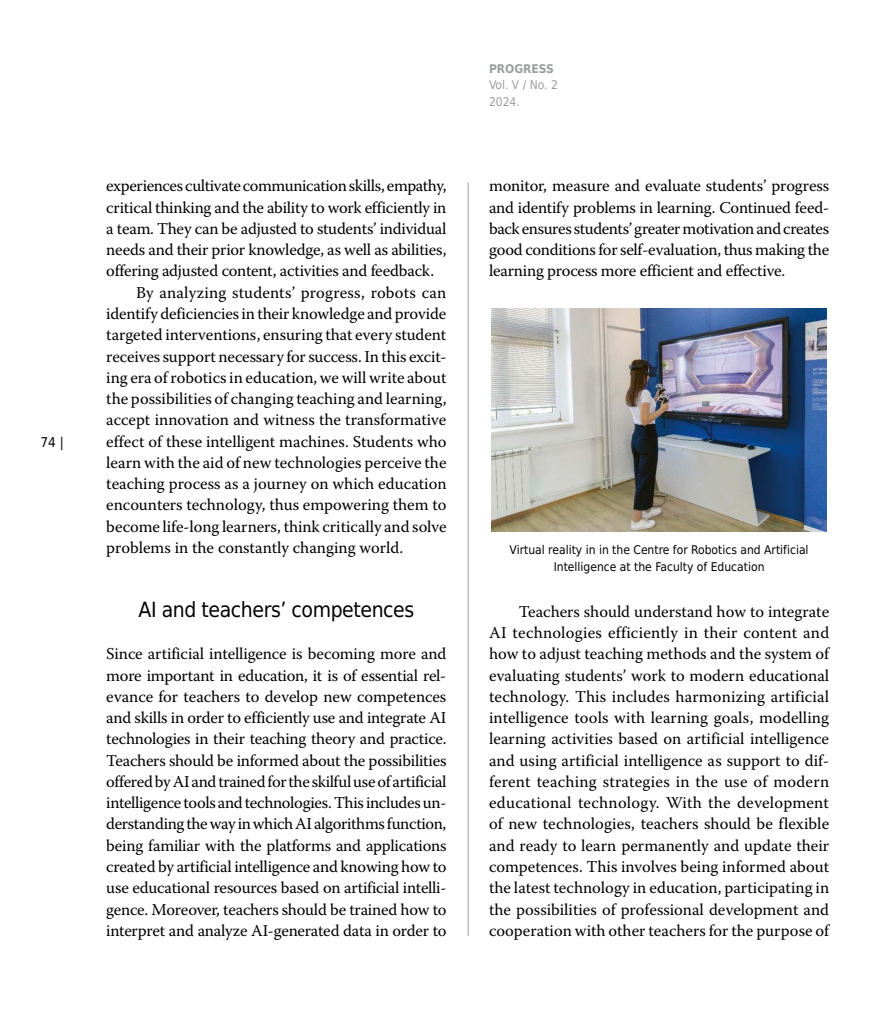
<style>
.page{position:relative;width:893px;height:1021px;background:#fff}
.page>*{position:absolute;margin:0;border:0;box-sizing:border-box;transform-origin:0 0}
.t1{font:21px "DejaVu Sans Condensed";letter-spacing:-.02em;color:#000}
.t2{font:16.5px/21.3px "Warnock Pro";letter-spacing:-.005em;color:#000;text-align:justify}
.t3{font:16.5px "Warnock Pro";letter-spacing:-.025em;color:#000}
.t4{font:13.5px "DejaVu Sans Condensed";color:#000}
.t5{font:12px/16.5px "DejaVu Sans Condensed";color:#000;text-align:center}
.t6{font:12px/16.5px "DejaVu Sans Condensed";color:#9d9e9e}
.t7{font:700 12px "DejaVu Sans Condensed";color:#9d9e9e}
</style>
<div class="page">
<hr style="left:468px;top:182px;width:1px;height:753px;background:#9d9e9e">
<img style="left:492px;top:308px;width:334px;height:223px">
<p class="t4" style="left:40px;top:431px;width:25px">74 |</p>
<p class="t3" style="left:106px;top:176px;width:342px">experiences cultivate communication skills, empathy,</p>
<p class="t2" style="left:106px;top:196px;width:342px">critical thinking and the ability to work efficiently in</p>
<p class="t2" style="left:106px;top:218px;width:342px">a team. They can be adjusted to students’ individual</p>
<p class="t2" style="left:106px;top:239px;width:342px">needs and their prior knowledge, as well as abilities,</p>
<p class="t2" style="left:106px;top:260px;width:329px">offering adjusted content, activities and feedback.</p>
<p class="t2" style="left:136px;top:281px;width:312px">By analyzing students’ progress, robots can</p>
<p class="t2" style="left:106px;top:303px;width:341px">identify deficiencies in their knowledge and provide</p>
<p class="t2" style="left:106px;top:324px;width:342px">targeted interventions, ensuring that every student</p>
<p class="t2" style="left:106px;top:345px;width:342px">receives support necessary for success. In this excit-</p>
<p class="t2" style="left:106px;top:366px;width:342px">ing era of robotics in education, we will write about</p>
<p class="t2" style="left:106px;top:388px;width:342px">the possibilities of changing teaching and learning,</p>
<p class="t2" style="left:106px;top:409px;width:342px">accept innovation and witness the transformative</p>
<p class="t2" style="left:106px;top:430px;width:342px">effect of these intelligent machines. Students who</p>
<p class="t2" style="left:106px;top:451px;width:342px">learn with the aid of new technologies perceive the</p>
<p class="t2" style="left:106px;top:473px;width:342px">teaching process as a journey on which education</p>
<p class="t2" style="left:106px;top:494px;width:342px">encounters technology, thus empowering them to</p>
<p class="t2" style="left:106px;top:515px;width:342px">become life-long learners, think critically and solve</p>
<p class="t2" style="left:106px;top:536px;width:298px">problems in the constantly changing world.</p>
<p class="t1" style="left:139px;top:592px;width:277px">AI and teachers’ competences</p>
<p class="t2" style="left:106px;top:643px;width:342px">Since artificial intelligence is becoming more and more important in education, it is of essential rel&shy;evance for teachers to develop new competences and skills in order to efficiently use and integrate AI technologies in their teaching theory and practice.<br>Teachers should be informed about the possibilities offered by AI and trained for the skilful use of artificial intelligence tools and technologies. This includes un&shy;derstanding the way in which AI algorithms function, being familiar with the platforms and applications created by artificial intelligence and knowing how to use educational resources based on artificial intelli&shy;gence. Moreover, teachers should be trained how to interpret and analyze AI-generated data in order to</p>
<p class="t7" style="left:489px;top:59px;width:66px">PROGRESS</p>
<p class="t6" style="left:489px;top:76px;width:70px">Vol. V / No. 2<br>2024.</p>
<p class="t2" style="left:489px;top:175px;width:342px">monitor, measure and evaluate students’ progress and identify problems in learning. Continued feed&shy;back ensures students’ greater motivation and creates good conditions for self-evaluation, thus making the learning process more efficient and effective.</p>
<p class="t5" style="left:510px;top:541px;width:300px">Virtual reality in in the Centre for Robotics and Artificial<br>Intelligence at the Faculty of Education</p>
<p class="t2" style="left:489px;top:600px;width:342px;text-indent:30px">Teachers should understand how to integrate AI technologies efficiently in their content and how to adjust teaching methods and the system of evaluating students’ work to modern educational technology. This includes harmonizing artificial intelligence tools with learning goals, modelling learning activities based on artificial intelligence and using artificial intelligence as support to dif&shy;ferent teaching strategies in the use of modern educational technology. With the development of new technologies, teachers should be flexible and ready to learn permanently and update their competences. This involves being informed about the latest technology in education, participating in the possibilities of professional development and cooperation with other teachers for the purpose of</p>
</div>
